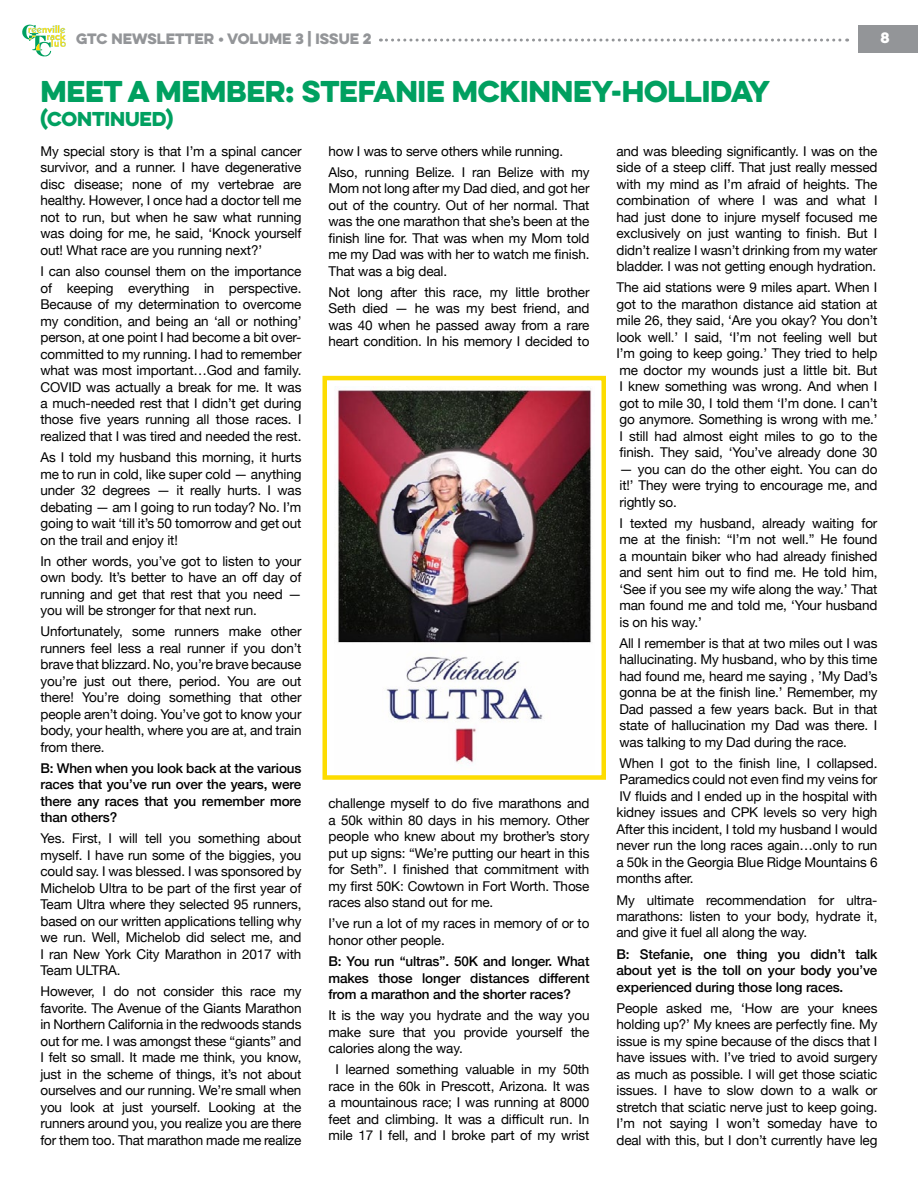
<style>
.page{position:relative;width:918px;height:1188px;background:#fff}
.page>*{position:absolute;margin:0;border:0;box-sizing:border-box;transform-origin:0 0}
.t1{font:27px "Eveleth Clean";letter-spacing:-.01em;color:#00a060}
.t2{font:18px "Eveleth Clean";letter-spacing:-.01em;color:#00a060}
.t3{font:13.5px/16.5px "Helvetica Neue";letter-spacing:-.01em;color:#000;text-align:justify}
.t4{font:500 13.5px/16.5px "Helvetica Neue";letter-spacing:-.01em;color:#000;text-align:justify}
.t5{font:13.5px "Eveleth Clean";color:#939598}
.t6{font:13.5px "Eveleth Clean";color:#fff}
</style>
<div class="page">
<div style="left:859px;top:25px;width:59px;height:27px;background:#939598"></div>
<svg style="left:380px;top:39px;width:468px;height:3px"></svg>
<svg style="left:22px;top:24px;width:44px;height:33px"></svg>
<div style="left:322px;top:376px;width:284px;height:404px;border:4px solid #fddc00"></div>
<img style="left:337px;top:388px;width:255px;height:375px">
<p class="t5" style="left:76px;top:28px;width:297px">GTC NEWSLETTER • VOLUME 3 | ISSUE 2</p>
<p class="t6" style="left:880px;top:27px;width:11px">8</p>
<h1 class="t1" style="left:40px;top:70px;width:731px">MEET A MEMBER: STEFANIE MCKINNEY-HOLLIDAY</h1>
<h2 class="t2" style="left:40px;top:105px;width:134px">(CONTINUED)</h2>
<p class="t3" style="left:40px;top:144px;width:263px">My special story is that I’m a spinal cancer survivor, and a runner. I have degenerative disc disease; none of my vertebrae are healthy. However, I once had a doctor tell me not to run, but when he saw what running was doing for me, he said, ‘Knock yourself out! What race are you running next?’</p>
<p class="t3" style="left:40px;top:264px;width:263px">I can also counsel them on the importance of keeping everything in perspective.<br>Because of my determination to overcome my condition, and being an ‘all or nothing’ person, at one point I had become a bit over&shy;committed to my running. I had to remember what was most important…God and family.<br>COVID was actually a break for me. It was a much-needed rest that I didn’t get during those five years running all those races. I realized that I was tired and needed the rest.</p>
<p class="t3" style="left:40px;top:450px;width:263px">As I told my husband this morning, it hurts me to run in cold, like super cold — anything under 32 degrees — it really hurts. I was debating — am I going to run today? No. I’m going to wait ‘till it’s 50 tomorrow and get out on the trail and enjoy it!</p>
<p class="t3" style="left:40px;top:553px;width:263px">In other words, you’ve got to listen to your own body. It’s better to have an off day of running and get that rest that you need — you will be stronger for that next run.</p>
<p class="t3" style="left:40px;top:624px;width:263px">Unfortunately, some runners make other runners feel less a real runner if you don’t brave that blizzard. No, you’re brave because you’re just out there, period. You are out there! You’re doing something that other people aren’t doing. You’ve got to know your body, your health, where you are at, and train from there.</p>
<p class="t4" style="left:40px;top:759px;width:263px">B: When when you look back at the various races that you’ve run over the years, were there any races that you remember more than others?</p>
<p class="t3" style="left:40px;top:831px;width:263px">Yes. First, I will tell you something about myself. I have run some of the biggies, you could say. I was blessed. I was sponsored by Michelob Ultra to be part of the first year of Team Ultra where they selected 95 runners, based on our written applications telling why we run. Well, Michelob did select me, and I ran New York City Marathon in 2017 with Team ULTRA.</p>
<p class="t3" style="left:40px;top:984px;width:263px">However, I do not consider this race my favorite. The Avenue of the Giants Marathon in Northern California in the redwoods stands out for me. I was amongst these “giants” and I felt so small. It made me think, you know, just in the scheme of things, it’s not about ourselves and our running. We’re small when you look at just yourself. Looking at the runners around you, you realize you are there for them too. That marathon made me realize</p>
<p class="t3" style="left:328px;top:141px;width:263px;line-height:21.1px">how I was to serve others while running.<br>Also, running Belize. I ran Belize with my</p>
<p class="t3" style="left:328px;top:181px;width:263px">Mom not long after my Dad died, and got her out of the country. Out of her normal. That was the one marathon that she’s been at the finish line for. That was when my Mom told me my Dad was with her to watch me finish.<br>That was a big deal.</p>
<p class="t3" style="left:328px;top:285px;width:263px">Not long after this race, my little brother Seth died — he was my best friend, and was 40 when he passed away from a rare heart condition. In his memory I decided to</p>
<p class="t3" style="left:328px;top:796px;width:263px">challenge myself to do five marathons and a 50k within 80 days in his memory. Other people who knew about my brother’s story put up signs: “We’re putting our heart in this for Seth”. I finished that commitment with my first 50K: Cowtown in Fort Worth. Those races also stand out for me.</p>
<p class="t3" style="left:328px;top:916px;width:262px">I’ve run a lot of my races in memory of or to honor other people.</p>
<p class="t4" style="left:328px;top:952px;width:263px">B: You run “ultras”. 50K and longer. What makes those longer distances different from a marathon and the shorter races?</p>
<p class="t3" style="left:328px;top:1008px;width:263px">It is the way you hydrate and the way you make sure that you provide yourself the calories along the way.</p>
<p class="t3" style="left:328px;top:1062px;width:263px;text-align:center">I learned something valuable in my 50th race in the 60k in Prescott, Arizona. It was a mountainous race; I was running at 8000 feet and climbing. It was a difficult run. In mile 17 I fell, and I broke part of my wrist</p>
<p class="t3" style="left:616px;top:143px;width:263px">and was bleeding significantly. I was on the side of a steep cliff. That just really messed with my mind as I’m afraid of heights. The combination of where I was and what I had just done to injure myself focused me exclusively on just wanting to finish. But I didn’t realize I wasn’t drinking from my water bladder. I was not getting enough hydration.</p>
<p class="t3" style="left:616px;top:280px;width:263px">The aid stations were 9 miles apart. When I got to the marathon distance aid station at mile 26, they said, ‘Are you okay? You don’t look well.’ I said, ‘I’m not feeling well but I’m going to keep going.’ They tried to help me doctor my wounds just a little bit. But I knew something was wrong. And when I got to mile 30, I told them ‘I’m done. I can’t go anymore. Something is wrong with me.’ I still had almost eight miles to go to the finish. They said, ‘You’ve already done 30</p>
<p class="t3" style="left:619px;top:461px;width:260px">— you can do the other eight. You can do it!’ They were trying to encourage me, and rightly so.</p>
<p class="t3" style="left:619px;top:516px;width:260px">I texted my husband, already waiting for me at the finish: “I’m not well.” He found a mountain biker who had already finished and sent him out to find me. He told him, ‘See if you see my wife along the way.’ That man found me and told me, ‘Your husband is on his way.’</p>
<p class="t3" style="left:619px;top:636px;width:260px">All I remember is that at two miles out I was hallucinating. My husband, who by this time had found me, heard me saying , ’My Dad’s gonna be at the finish line.’ Remember, my Dad passed a few years back. But in that state of hallucination my Dad was there. I was talking to my Dad during the race.</p>
<p class="t3" style="left:616px;top:756px;width:263px">When I got to the finish line, I collapsed.<br>Paramedics could not even find my veins for IV fluids and I ended up in the hospital with kidney issues and CPK levels so very high After this incident, I told my husband I would never run the long races again…only to run a 50k in the Georgia Blue Ridge Mountains 6 months after.</p>
<p class="t3" style="left:616px;top:892px;width:263px">My ultimate recommendation for ultra&shy;marathons: listen to your body, hydrate it, and give it fuel all along the way.</p>
<p class="t4" style="left:616px;top:944px;width:263px">B: Stefanie, one thing you didn’t talk about yet is the toll on your body you’ve experienced during those long races.</p>
<p class="t3" style="left:616px;top:1000px;width:263px">People asked me, ‘How are your knees holding up?’ My knees are perfectly fine. My issue is my spine because of the discs that I have issues with. I’ve tried to avoid surgery as much as possible. I will get those sciatic issues. I have to slow down to a walk or stretch that sciatic nerve just to keep going.<br>I’m not saying I won’t someday have to deal with this, but I don’t currently have leg</p>
</div>
